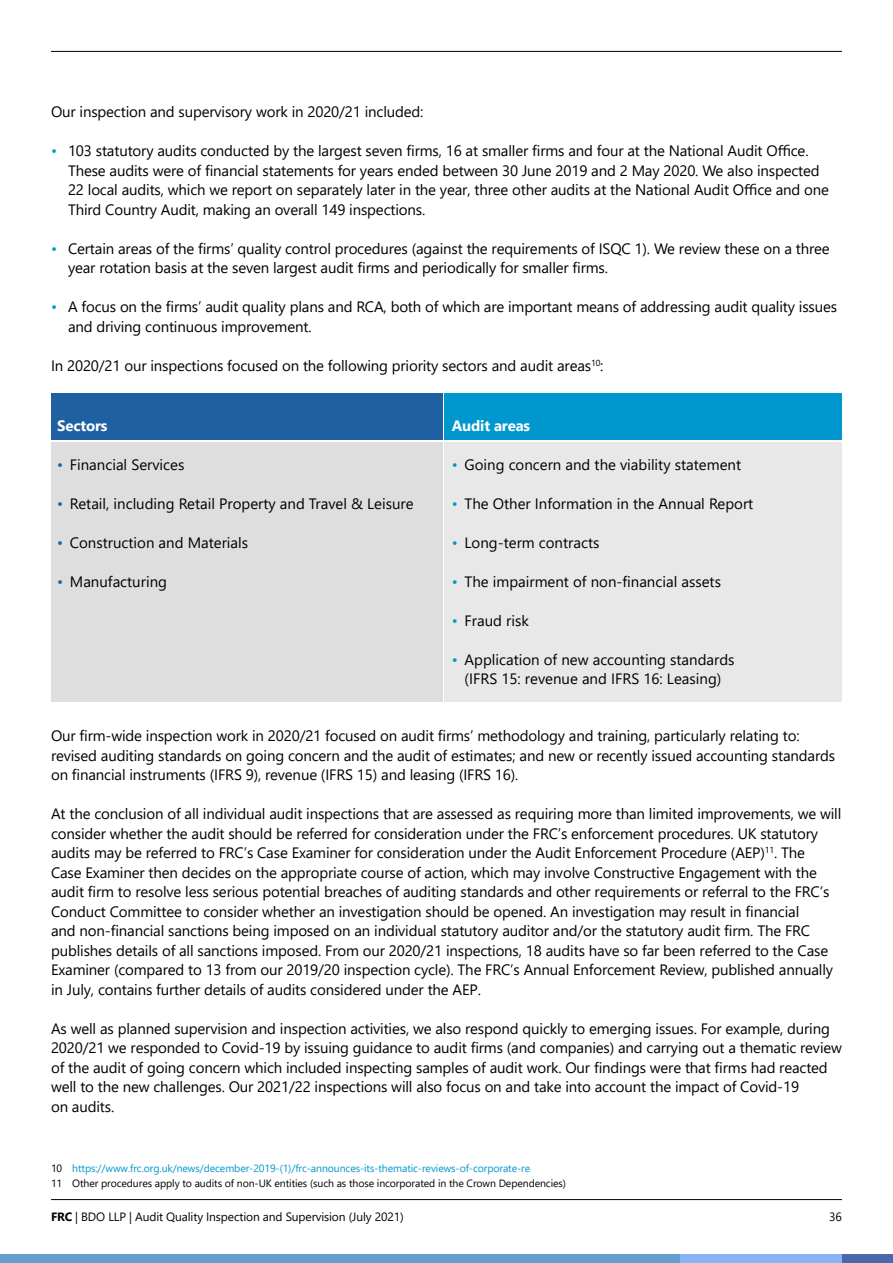
<style>
.page{position:relative;width:893px;height:1263px;background:#fff}
.page>*{position:absolute;margin:0;border:0;box-sizing:border-box;transform-origin:0 0}
.t1{font:15px/19.5px "Segoe UI";letter-spacing:-.01em;color:#000}
.t2{font:700 15px "Segoe UI";letter-spacing:-.01em;color:#fff}
.t3{font:12px "Segoe UI";letter-spacing:-.01em;color:#000}
.t4{font:10.5px/15px "Segoe UI";letter-spacing:-.01em;color:#0096cf}
.s1{color:#0097ce}
.s2{color:#1e60a1}
.s3{color:#000}
.s4{font-weight:700}
</style>
<div class="page">
<div style="left:0;top:1254px;width:680px;height:9px;background:#649ecf"></div>
<div style="left:680px;top:1254px;width:213px;height:9px;background:#87b3f4"></div>
<div style="left:842px;top:1254px;width:51px;height:9px;background:#4b68aa"></div>
<hr style="left:51px;top:51px;width:791px;height:1px;background:#000">
<hr style="left:51px;top:1199px;width:791px;height:1px;background:#000">
<div style="left:51px;top:394px;width:391px;height:46px;background:#1e60a1"></div>
<div style="left:51px;top:442px;width:391px;height:260px;background:#dedede"></div>
<div style="left:445px;top:394px;width:397px;height:46px;background:#0097ce"></div>
<div style="left:445px;top:442px;width:397px;height:260px;background:#e8e8e8"></div>
<p class="t1" style="left:51px;top:101px;width:374px">Our inspection and supervisory work in 2020/21 included:</p>
<p class="t1" style="left:68px;top:140px;width:762px;text-indent:-17px"><span class="s1">•</span> 103 statutory audits conducted by the largest seven firms, 16 at smaller firms and four at the National Audit Office.<br>These audits were of financial statements for years ended between 30 June 2019 and 2 May 2020. We also inspected 22 local audits, which we report on separately later in the year, three other audits at the National Audit Office and one Third Country Audit, making an overall 149 inspections.</p>
<p class="t1" style="left:68px;top:237px;width:763px;text-indent:-17px"><span class="s1">•</span> Certain areas of the firms’ quality control procedures (against the requirements of ISQC 1). We review these on a three year rotation basis at the seven largest audit firms and periodically for smaller firms.</p>
<p class="t1" style="left:68px;top:296px;width:771px;text-indent:-17px"><span class="s1">•</span> A focus on the firms’ audit quality plans and RCA, both of which are important means of addressing audit quality issues and driving continuous improvement.</p>
<p class="t1" style="left:51px;top:354px;width:554px">In 2020/21 our inspections focused on the following priority sectors and audit areas<sup>10</sup>:</p>
<p class="t2" style="left:57px;top:411px;width:52px">Sectors</p>
<p class="t1" style="left:57px;top:453px;width:129px"><span class="s2">•</span> Financial Services</p>
<p class="t1" style="left:57px;top:492px;width:358px"><span class="s2">•</span> Retail, including Retail Property and Travel &amp; Leisure</p>
<p class="t1" style="left:57px;top:531px;width:193px"><span class="s2">•</span> Construction and Materials</p>
<p class="t1" style="left:57px;top:570px;width:111px"><span class="s2">•</span> Manufacturing</p>
<p class="t2" style="left:452px;top:411px;width:80px">Audit areas</p>
<p class="t1" style="left:452px;top:453px;width:291px"><span class="s1">•</span> Going concern and the viability statement</p>
<p class="t1" style="left:452px;top:492px;width:303px"><span class="s1">•</span> The Other Information in the Annual Report</p>
<p class="t1" style="left:452px;top:531px;width:149px"><span class="s1">•</span> Long-term contracts</p>
<p class="t1" style="left:452px;top:570px;width:271px"><span class="s1">•</span> The impairment of non-financial assets</p>
<p class="t1" style="left:452px;top:609px;width:79px"><span class="s1">•</span> Fraud risk</p>
<p class="t1" style="left:452px;top:648px;width:284px;text-align:center"><span class="s1">•</span> Application of new accounting standards (IFRS 15: revenue and IFRS 16: Leasing)</p>
<p class="t1" style="left:51px;top:725px;width:786px">Our firm-wide inspection work in 2020/21 focused on audit firms’ methodology and training, particularly relating to: revised auditing standards on going concern and the audit of estimates; and new or recently issued accounting standards on financial instruments (IFRS 9), revenue (IFRS 15) and leasing (IFRS 16).</p>
<p class="t1" style="left:51px;top:803px;width:792px">At the conclusion of all individual audit inspections that are assessed as requiring more than limited improvements, we will consider whether the audit should be referred for consideration under the FRC’s enforcement procedures. UK statutory audits may be referred to FRC’s Case Examiner for consideration under the Audit Enforcement Procedure (AEP)<sup>11</sup>. The<br>Case Examiner then decides on the appropriate course of action, which may involve Constructive Engagement with the audit firm to resolve less serious potential breaches of auditing standards and other requirements or referral to the FRC’s Conduct Committee to consider whether an investigation should be opened. An investigation may result in financial<br>and non-financial sanctions being imposed on an individual statutory auditor and/or the statutory audit firm. The FRC publishes details of all sanctions imposed. From our 2020/21 inspections, 18 audits have so far been referred to the Case Examiner (compared to 13 from our 2019/20 inspection cycle). The FRC’s Annual Enforcement Review, published annually in July, contains further details of audits considered under the AEP.</p>
<p class="t1" style="left:51px;top:1017px;width:792px">As well as planned supervision and inspection activities, we also respond quickly to emerging issues. For example, during 2020/21 we responded to Covid-19 by issuing guidance to audit firms (and companies) and carrying out a thematic review of the audit of going concern which included inspecting samples of audit work. Our findings were that firms had reacted well to the new challenges. Our 2021/22 inspections will also focus on and take into account the impact of Covid-19<br>on audits.</p>
<p class="t4" style="left:51px;top:1160px;width:516px"><span class="s3">10</span> https://www.frc.org.uk/news/december-2019-(1)/frc-announces-its-thematic-reviews-of-corporate-re<br><span class="s3">11 Other procedures apply to audits of non-UK entities (such as those incorporated in the Crown Dependencies)</span></p>
<p class="t3" style="left:51px;top:1205px;width:354px"><span class="s4">FRC</span> | BDO LLP | Audit Quality Inspection and Supervision (July 2021)</p>
<p class="t3" style="left:829px;top:1205px;width:14px">36</p>
</div>
